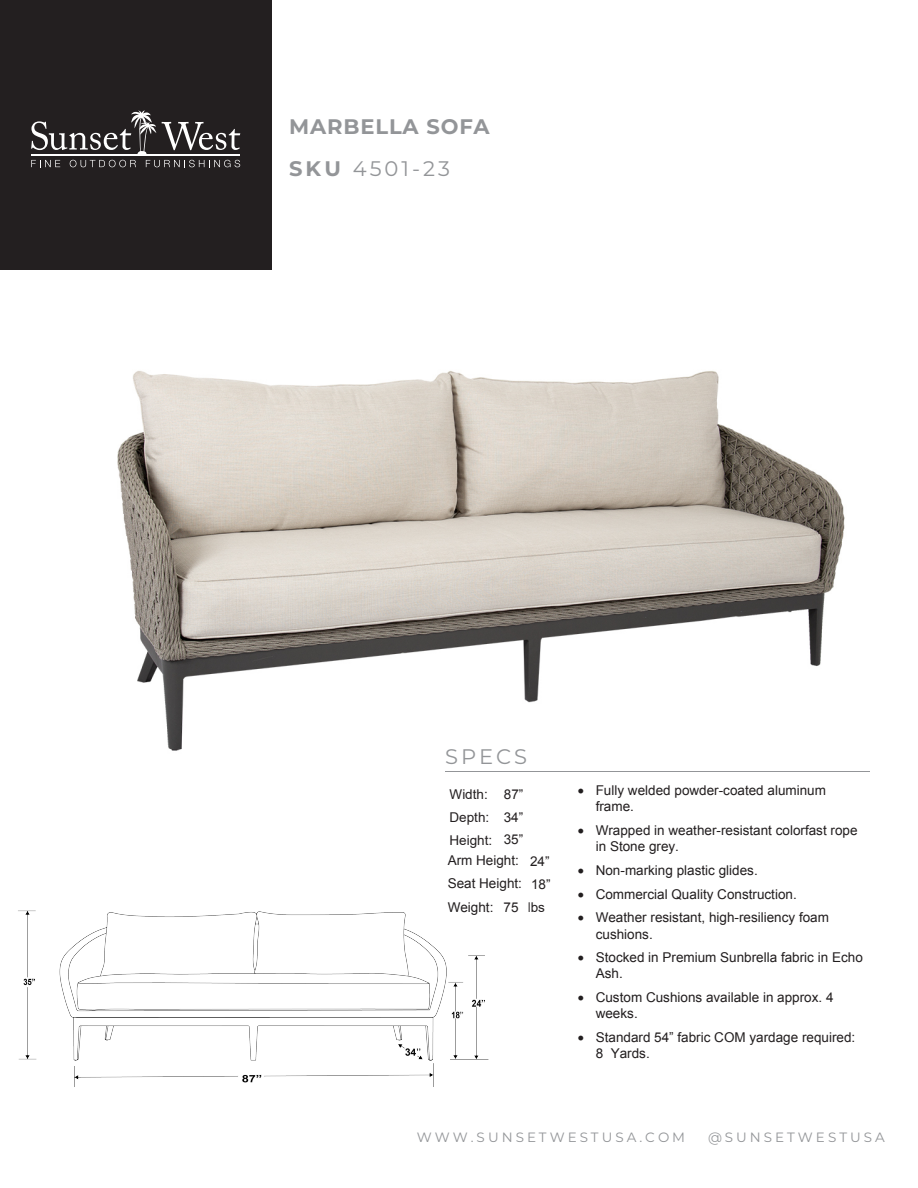
<style>
.page{position:relative;width:918px;height:1188px;background:#fff}
.page>*{position:absolute;margin:0;border:0;box-sizing:border-box;transform-origin:0 0}
.t1{font:700 21px/42.3px "Montserrat";letter-spacing:.04em;color:#939598}
.t2{font:21px "Montserrat";letter-spacing:.145em;color:#939598}
.t3{font:13.5px/16.2px "Arial";color:#221e1f}
.t4{font:13.5px/23.2px "Arial";color:#231f20;text-align:justify}
.t5{font:13.5px "Montserrat";letter-spacing:.225em;color:#939598}
.t6{font:13.5px/22.8px "Arial";color:#231f20;text-align:justify}
.s1{font-weight:400}
.s2{font-style:inherit}
.s3{color:#221e1f}
</style>
<div class="page">
<img style="left:117px;top:371px;width:728px;height:380px">
<hr style="left:445px;top:771px;width:425px;height:1px;background:#939598">
<div style="left:0;top:0;width:272px;height:270px;background:#231f20"></div>
<svg style="left:31px;top:160px;width:29px;height:7px"></svg>
<svg style="left:70px;top:160px;width:66px;height:7px"></svg>
<svg style="left:146px;top:160px;width:94px;height:7px"></svg>
<hr style="left:31px;top:154px;width:209px;height:2px;background:#fff">
<svg style="left:31px;top:110px;width:209px;height:44px"></svg>
<img style="left:18px;top:910px;width:471px;height:177px">
<h1 class="t1" style="left:289px;top:104px;width:202px">MARBELLA SOFA<br>SKU <span class="s1">4501-23</span></h1>
<h1 class="t2" style="left:445px;top:742px;width:84px">SPECS</h1>
<p class="t6" style="left:450px;top:783px;width:75px"><span class="s2">W</span>idth: 87” <span class="s2">D</span>epth: 34” <span class="s2">H</span>eight: 35”</p>
<p class="t4" style="left:448px;top:849px;width:104px">Arm Height<span class="s2">: 24” </span>Seat Height<span class="s2">: 18” </span><span class="s3">Weight:</span> <span class="s2">75 lbs</span></p>
<p class="t3" style="left:596px;top:782px;width:232px;text-indent:-18px">• Fully welded powder-coated aluminum frame.</p>
<p class="t3" style="left:596px;top:822px;width:263px;text-indent:-18px">• Wrapped in weather-resistant colorfast rope in Stone grey.</p>
<p class="t3" style="left:578px;top:862px;width:182px">• Non-marking plastic glides.</p>
<p class="t3" style="left:578px;top:886px;width:221px">• Commercial Quality Construction.</p>
<p class="t3" style="left:596px;top:910px;width:235px;text-indent:-18px">• Weather resistant, high-resiliency foam cushions.</p>
<p class="t3" style="left:596px;top:950px;width:269px;text-indent:-18px">• Stocked in Premium Sunbrella fabric in Echo<br>Ash.</p>
<p class="t3" style="left:596px;top:989px;width:239px;text-indent:-18px">• Custom Cushions available in approx. 4 weeks.</p>
<p class="t3" style="left:596px;top:1029px;width:261px;text-indent:-18px">• Standard 54” fabric COM yardage required:<br><span class="s2">8</span> Yard<span class="s2">s</span>.</p>
<p class="t5" style="left:417px;top:1128px;width:270px">WWW.SUNSETWESTUSA.COM</p>
<p class="t5" style="left:708px;top:1128px;width:178px">@SUNSETWESTUSA</p>
</div>
